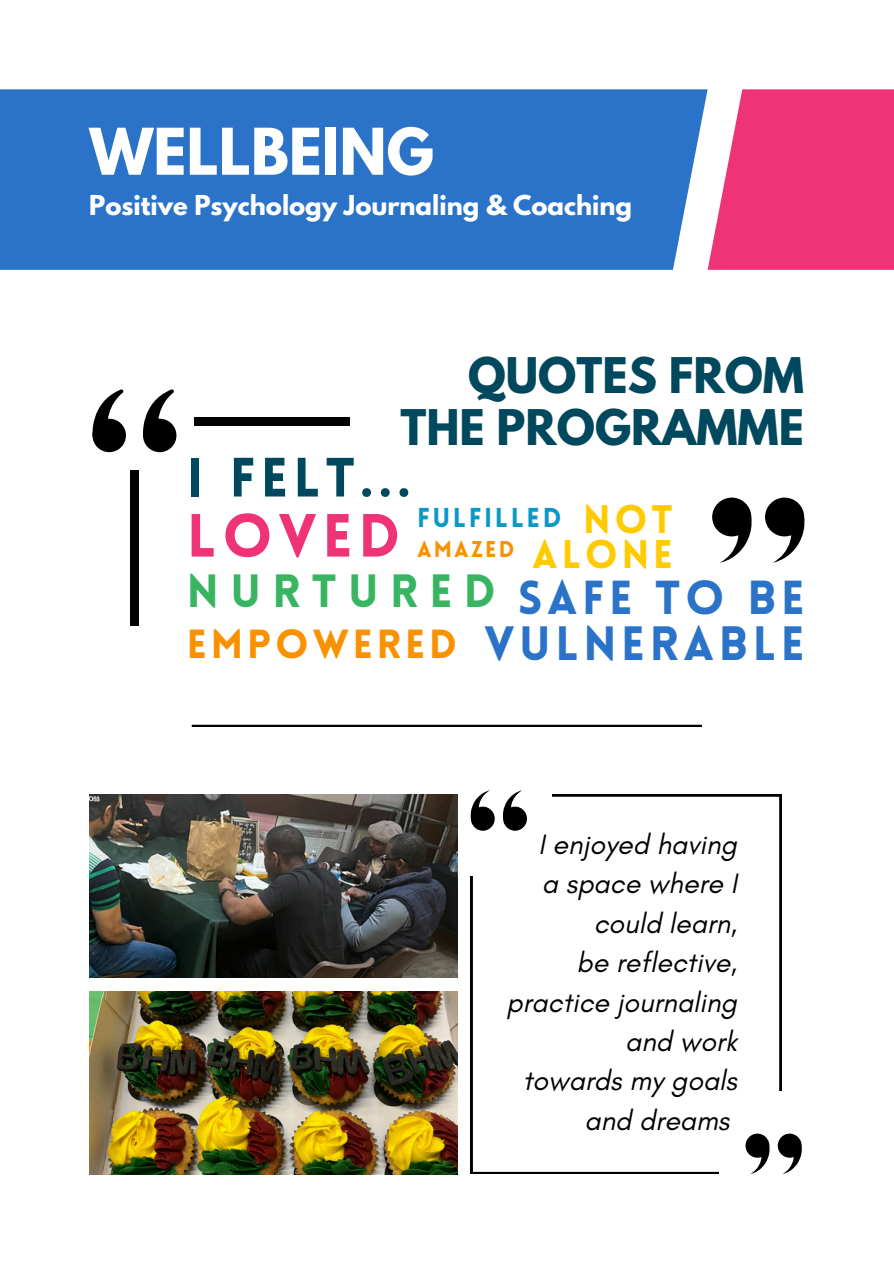
<style>
.page{position:relative;width:894px;height:1264px;background:#fff}
.page>*{position:absolute;margin:0;border:0;box-sizing:border-box;transform-origin:0 0}
.t1{font:900 59.55px "Lovelo";letter-spacing:.1em;color:#ee3376}
.t2{font:700 57px "League Spartan";color:#fff}
.t3{font:900 54.15px "Lovelo";color:#00485d}
.t4{font:900 47.1px "Lovelo";letter-spacing:.1em;color:#2a73c8}
.t5{font:900 46.65px "Lovelo";letter-spacing:.1em;color:#2a73c8}
.t6{font:900 45.6px "Lovelo";letter-spacing:.25em;color:#39b562}
.t7{font:700 43.5px/51.9px "League Spartan";color:#00485d;text-align:right}
.t8{font:900 39.75px "Lovelo";letter-spacing:.1em;color:#f99100}
.t9{font:900 39px/34.7px "Lovelo";letter-spacing:.1em;color:#ffcb00;text-align:right}
.t10{font:italic 28.5px/39.3px "Glacial Indifference";color:#000;text-align:right}
.t11{font:900 26.7px "Lovelo";letter-spacing:.1em;color:#0b98c6}
.t12{font:700 24.3px "League Spartan";color:#fff}
.t13{font:900 22.35px "Lovelo";letter-spacing:.1em;color:#f99100}
</style>
<div class="page">
<div style="left:0;top:89px;width:707px;height:181px;background:#2a73c8"></div>
<svg style="left:707px;top:89px;width:186px;height:181px;background:#ef4783"></svg>
<div style="left:143px;top:419px;width:33px;height:33px;background:#000;border-radius:50%"></div>
<svg style="left:143px;top:389px;width:32px;height:58px"></svg>
<div style="left:92px;top:419px;width:34px;height:33px;background:#000;border-radius:50%"></div>
<svg style="left:92px;top:389px;width:32px;height:58px"></svg>
<div style="left:130px;top:470px;width:8px;height:155px;background:#000"></div>
<div style="left:194px;top:417px;width:155px;height:8px;background:#000"></div>
<svg style="left:765px;top:497px;width:39px;height:66px"></svg>
<svg style="left:712px;top:497px;width:39px;height:66px"></svg>
<svg style="left:470px;top:794px;width:311px;height:379px"></svg>
<div style="left:718px;top:1091px;width:85px;height:85px;background:#fff"></div>
<hr style="left:192px;top:724px;width:509px;height:3px;background:#000">
<img style="left:89px;top:991px;width:368px;height:183px">
<img style="left:89px;top:794px;width:368px;height:183px">
<svg style="left:777px;top:1133px;width:24px;height:41px"></svg>
<svg style="left:745px;top:1133px;width:24px;height:41px"></svg>
<div style="left:466px;top:790px;width:85px;height:85px;background:#fff"></div>
<svg style="left:470px;top:790px;width:24px;height:40px"></svg>
<svg style="left:503px;top:790px;width:24px;height:41px"></svg>
<h2 class="t2" style="left:89px;top:123px;width:346px">WELLBEING</h2>
<h2 class="t12" style="left:89px;top:193px;width:544px">Positive Psychology Journaling &amp; Coaching</h2>
<h3 class="t7" style="left:400px;top:355px;width:405px">QUOTES FROM<br>THE PROGRAMME</h3>
<h2 class="t3" style="left:187px;top:456px;width:226px">I FELT...</h2>
<h6 class="t9" style="left:532px;top:506px;width:142px">NOT<br>ALONE</h6>
<h3 class="t11" style="left:417px;top:507px;width:146px">FULFILLED</h3>
<h1 class="t13" style="left:417px;top:540px;width:99px">AMAZED</h1>
<h4 class="t6" style="left:187px;top:573px;width:310px">NURTURED</h4>
<h2 class="t1" style="left:187px;top:512px;width:215px">LOVED</h2>
<h1 class="t5" style="left:517px;top:579px;width:288px">SAFE TO BE</h1>
<p class="t4" style="left:484px;top:624px;width:321px">VULNERABLE</p>
<p class="t8" style="left:187px;top:628px;width:272px">EMPOWERED</p>
<p class="t10" style="left:506px;top:824px;width:232px">I enjoyed having<br>a space where I could learn,<br>be reflective, practice journaling and work<br>towards my goals and dreams</p>
</div>
